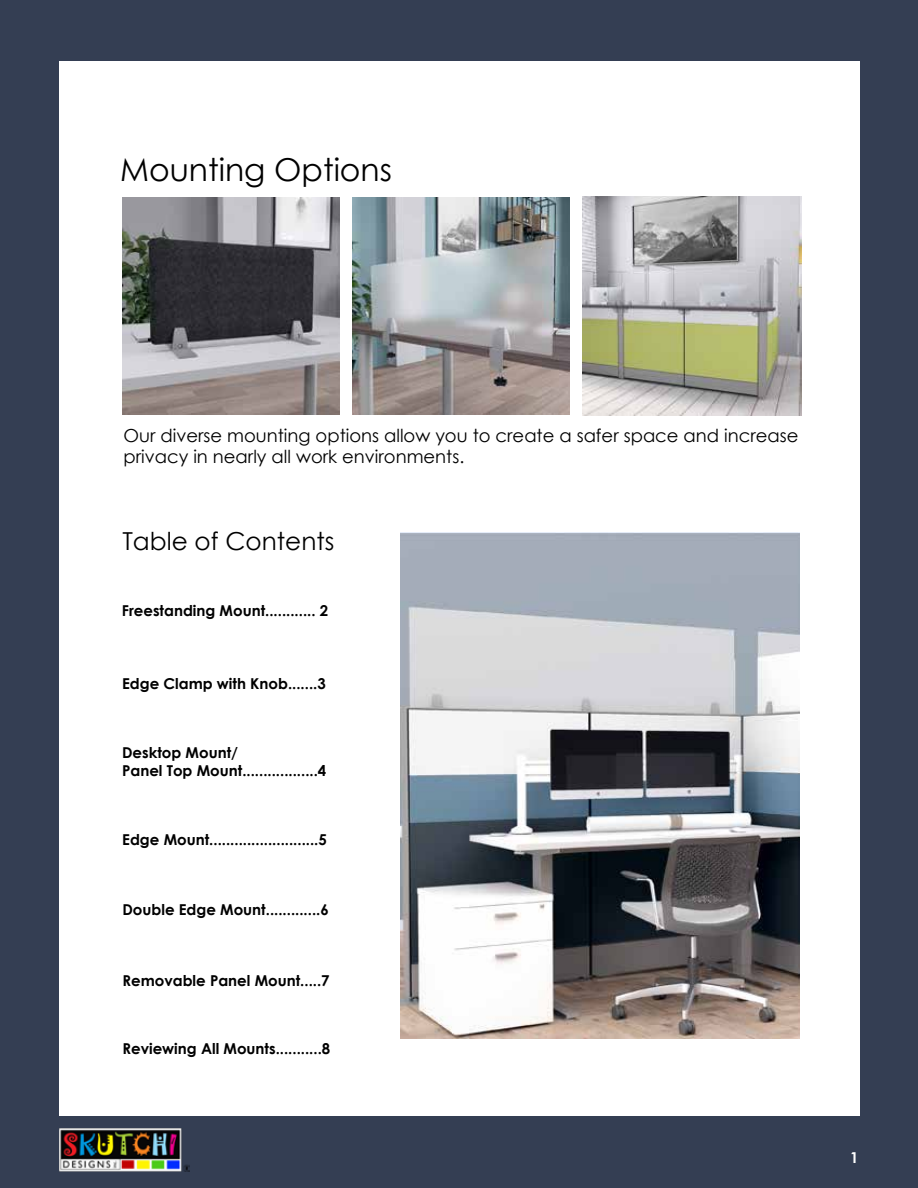
<style>
.page{position:relative;width:918px;height:1188px;background:#343e53}
.page>*{position:absolute;margin:0;border:0;box-sizing:border-box;transform-origin:0 0}
.t1{font:31.5px "Century Gothic";color:#000}
.t2{font:24.75px "Century Gothic";color:#000}
.t3{font:18px/21.6px "Century Gothic";color:#000}
.t4{font:700 15px/18px "Century Gothic";color:#000}
.t5{font:700 15px "Century Gothic";color:#fff}
</style>
<div class="page">
<div style="left:59px;top:61px;width:801px;height:1054px;background:#fff"></div>
<img style="left:59px;top:1128px;width:130px;height:44px">
<img style="left:583px;top:197px;width:218px;height:218px">
<img style="left:352px;top:197px;width:217px;height:217px">
<img style="left:123px;top:197px;width:217px;height:217px">
<img style="left:401px;top:533px;width:399px;height:505px">
<h1 class="t1" style="left:120px;top:147px;width:273px">Mounting Options</h1>
<p class="t3" style="left:124px;top:424px;width:677px">Our diverse mounting options allow you to create a safer space and increase privacy in nearly all work environments.</p>
<h2 class="t2" style="left:122px;top:524px;width:214px">Table of Contents</h2>
<p class="t4" style="left:122px;top:601px;width:208px">Freestanding Mount............ 2</p>
<p class="t4" style="left:122px;top:674px;width:205px">Edge Clamp with Knob.......3</p>
<p class="t4" style="left:122px;top:742px;width:206px">Desktop Mount/<br>Panel Top Mount..................4</p>
<p class="t4" style="left:122px;top:830px;width:206px">Edge Mount..........................5</p>
<p class="t4" style="left:122px;top:900px;width:208px">Double Edge Mount.............6</p>
<p class="t4" style="left:122px;top:971px;width:209px">Removable Panel Mount.....7</p>
<p class="t4" style="left:122px;top:1039px;width:209px">Reviewing All Mounts...........8</p>
<p class="t5" style="left:850px;top:1146px;width:10px">1</p>
</div>
